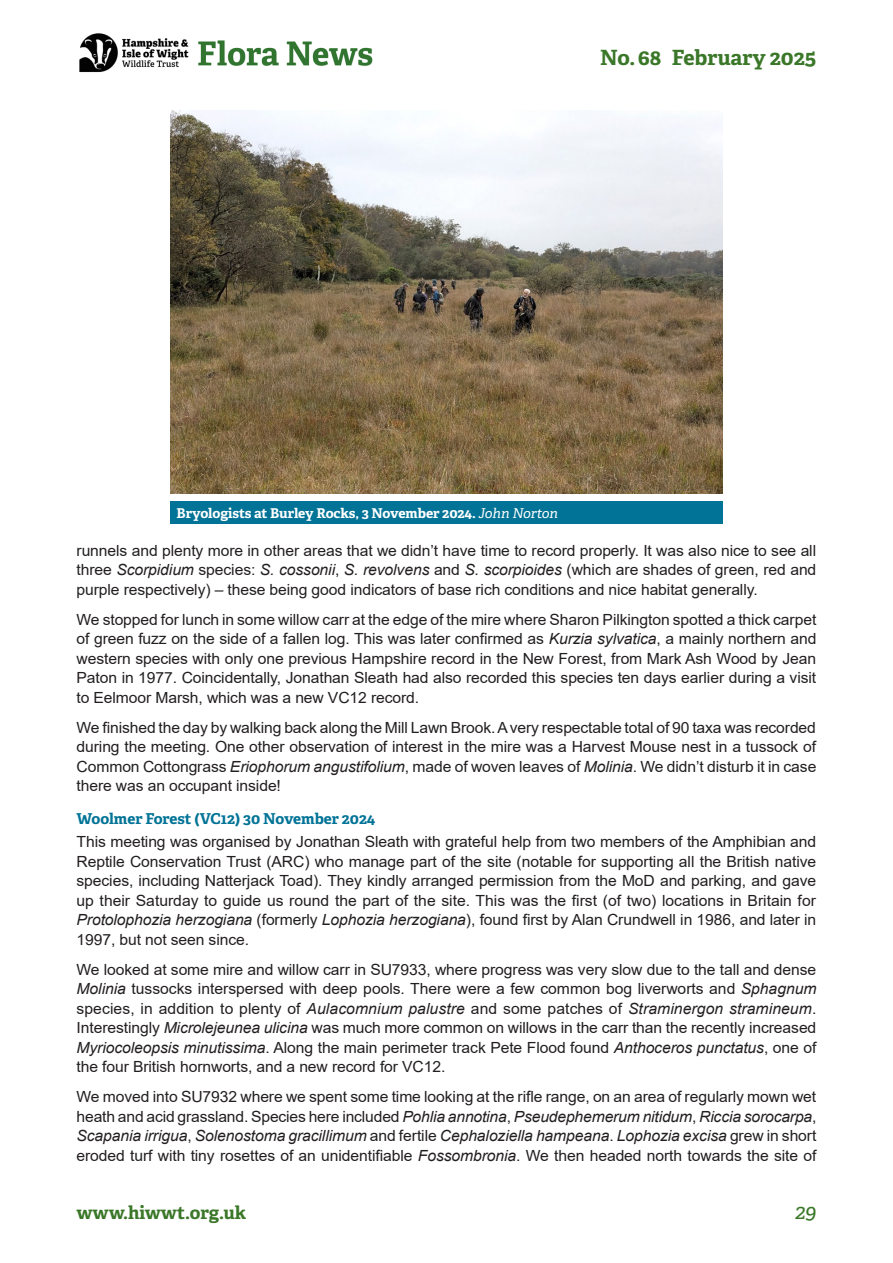
<style>
.page{position:relative;width:893px;height:1263px;background:#fff}
.page>*{position:absolute;margin:0;border:0;box-sizing:border-box;transform-origin:0 0}
.t1{font:700 21px "Adelle";letter-spacing:-.005em;color:#3a7728}
.t2{font:italic 21px "Adelle";color:#3a7728}
.t3{font:700 18px "Adelle";letter-spacing:-.005em;color:#3a7728}
.Body_Text{font:15.3px/19.5px "Arial";letter-spacing:-.005em;color:#231f20;text-align:justify}
.Head2{font:700 15px "Adelle";letter-spacing:-.005em;color:#007396}
.t4{font:700 13.5px "Adelle";letter-spacing:-.01em;color:#fff}
.s1{font-weight:400;font-style:italic}
.s2{font-style:italic}
</style>
<div class="page">
<img style="left:79px;top:33px;width:294px;height:40px">
<img style="left:170px;top:111px;width:553px;height:382px">
<div style="left:170px;top:502px;width:553px;height:22px;background:#007396"></div>
<h1 class="t1" style="left:600px;top:42px;width:218px">No. 68 February 2025</h1>
<p class="t4" style="left:176px;top:503px;width:383px">Bryologists at Burley Rocks, 3 November 2024. <span class="s1">John Norton</span></p>
<p class="Body_Text" style="left:77px;top:540px;width:741px">runnels and plenty more in other areas that we didn’t have time to record properly. It was also nice to see all three <span class="s2">Scorpidium</span> species: <span class="s2">S. cossonii</span>, <span class="s2">S. revolvens</span> and <span class="s2">S. scorpioides</span> (which are shades of green, red and purple respectively) – these being good indicators of base rich conditions and nice habitat generally.</p>
<p class="Body_Text" style="left:77px;top:609px;width:741px">We stopped for lunch in some willow carr at the edge of the mire where Sharon Pilkington spotted a thick carpet of green fuzz on the side of a fallen log. This was later confirmed as <span class="s2">Kurzia sylvatica</span>, a mainly northern and western species with only one previous Hampshire record in the New Forest, from Mark Ash Wood by Jean Paton in 1977. Coincidentally, Jonathan Sleath had also recorded this species ten days earlier during a visit to Eelmoor Marsh, which was a new VC12 record.</p>
<p class="Body_Text" style="left:77px;top:718px;width:741px">We finished the day by walking back along the Mill Lawn Brook. A very respectable total of 90 taxa was recorded during the meeting. One other observation of interest in the mire was a Harvest Mouse nest in a tussock of Common Cottongrass <span class="s2">Eriophorum angustifolium</span>, made of woven leaves of <span class="s2">Molinia</span>. We didn’t disturb it in case there was an occupant inside!</p>
<p class="Head2" style="left:77px;top:808px;width:300px">Woolmer Forest (VC12) 30 November 2024</p>
<p class="Body_Text" style="left:77px;top:832px;width:741px">This meeting was organised by Jonathan Sleath with grateful help from two members of the Amphibian and Reptile Conservation Trust (ARC) who manage part of the site (notable for supporting all the British native species, including Natterjack Toad). They kindly arranged permission from the MoD and parking, and gave up their Saturday to guide us round the part of the site. This was the first (of two) locations in Britain for <span class="s2">Protolophozia herzogiana</span> (formerly <span class="s2">Lophozia herzogiana</span>), found first by Alan Crundwell in 1986, and later in 1997, but not seen since.</p>
<p class="Body_Text" style="left:77px;top:959px;width:741px">We looked at some mire and willow carr in SU7933, where progress was very slow due to the tall and dense <span class="s2">Molinia</span> tussocks interspersed with deep pools. There were a few common bog liverworts and <span class="s2">Sphagnum </span>species, in addition to plenty of <span class="s2">Aulacomnium palustre</span> and some patches of <span class="s2">Straminergon stramineum</span>.<br>Interestingly <span class="s2">Microlejeunea ulicina</span> was much more common on willows in the carr than the recently increased <span class="s2">Myriocoleopsis minutissima</span>. Along the main perimeter track Pete Flood found <span class="s2">Anthoceros punctatus</span>, one of the four British hornworts, and a new record for VC12.</p>
<p class="Body_Text" style="left:77px;top:1087px;width:741px">We moved into SU7932 where we spent some time looking at the rifle range, on an area of regularly mown wet heath and acid grassland. Species here included <span class="s2">Pohlia annotina</span>, <span class="s2">Pseudephemerum nitidum</span>, <span class="s2">Riccia sorocarpa</span>, <span class="s2">Scapania irrigua</span>, <span class="s2">Solenostoma gracillimum</span> and fertile <span class="s2">Cephaloziella hampeana</span>. <span class="s2">Lophozia excisa</span> grew in short eroded turf with tiny rosettes of an unidentifiable <span class="s2">Fossombronia</span>. We then headed north towards the site of</p>
<p class="t3" style="left:77px;top:1200px;width:171px">www.hiwwt.org.uk</p>
<h1 class="t2" style="left:795px;top:1196px;width:23px">29</h1>
</div>
